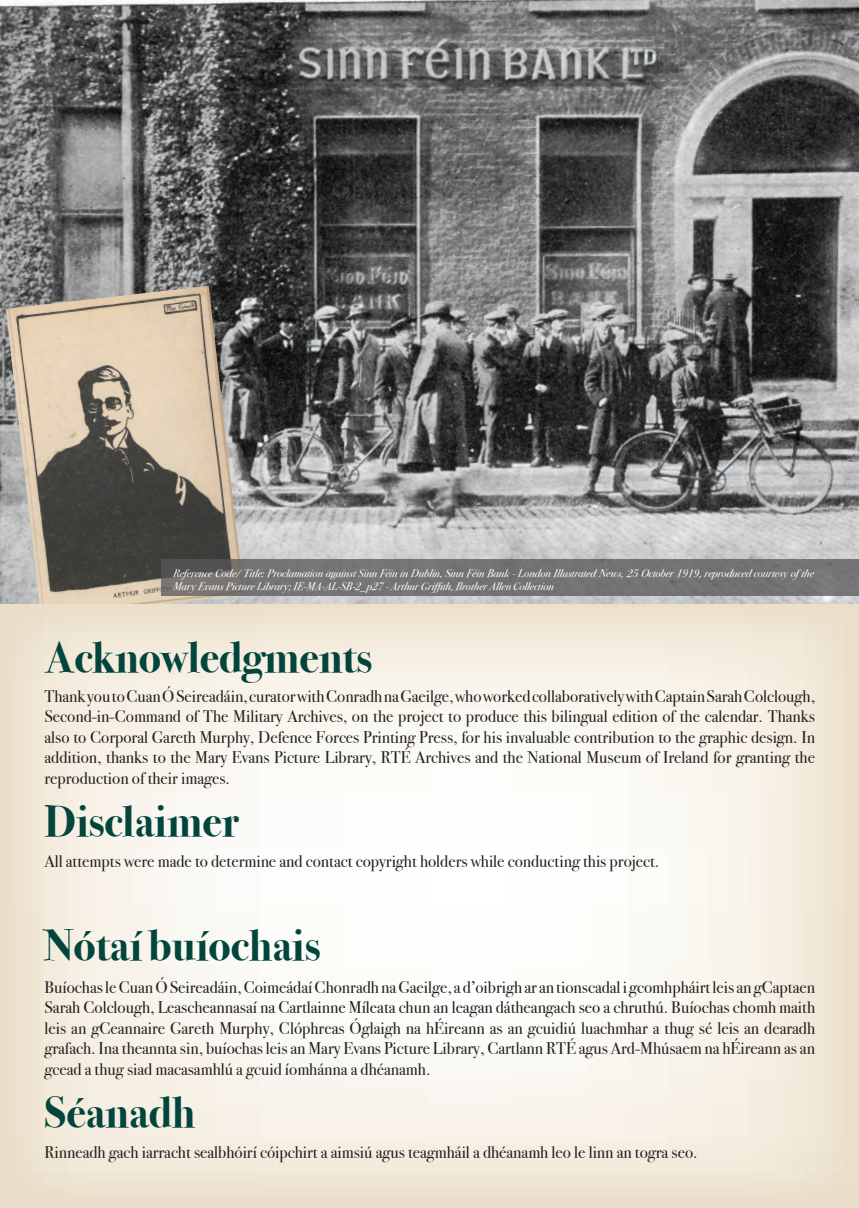
<style>
.page{position:relative;width:859px;height:1208px;background:#fff}
.page>*{position:absolute;margin:0;border:0;box-sizing:border-box;transform-origin:0 0}
.t1{font:700 44px "Bodoni Svty Two ITCTT";color:#01453c}
.t2{font:17px/20.4px "Bodoni Svty Two ITCTT";color:#231f20;text-align:justify}
.t3{font:italic 11px/13.2px "Bodoni Svty Two ITCTT";color:#fff}
</style>
<div class="page">
<img style="left:0;top:0;width:859px;height:604px">
<img style="left:6px;top:286px;width:238px;height:318px">
<div style="left:162px;top:559px;width:697px;height:37px;background:#737475"></div>
<svg style="left:0;top:604px;width:859px;height:604px"></svg>
<p class="t3" style="left:173px;top:566px;width:642px">Reference Code/ Title: Proclamation against Sinn Féin in Dublin, Sinn Féin Bank - London Illustrated News, 25 October 1919, reproduced courtesy of the<br>Mary Evans Picture Library; IE-MA-AL-SB-2_p27 - Arthur Griffith, Brother Allen Collection</p>
<p class="t1" style="left:45px;top:620px;width:329px">Acknowledgments</p>
<p class="t2" style="left:45px;top:684px;width:772px">Thank you to Cuan Ó Seireadáin, curator with Conradh na Gaeilge, who worked collaboratively with Captain Sarah Colclough, Second-in-Command of The Military Archives, on the project to produce this bilingual edition of the calendar. Thanks also to Corporal Gareth Murphy, Defence Forces Printing Press, for his invaluable contribution to the graphic design. In addition, thanks to the Mary Evans Picture Library, RTÉ Archives and the National Museum of Ireland for granting the reproduction of their images.</p>
<p class="t1" style="left:45px;top:785px;width:196px">Disclaimer</p>
<p class="t2" style="left:45px;top:849px;width:616px">All attempts were made to determine and contact copyright holders while conducting this project.</p>
<p class="t1" style="left:45px;top:909px;width:277px">Nótaí buíochais</p>
<p class="t2" style="left:45px;top:975px;width:772px">Buíochas le Cuan Ó Seireadáin, Coimeádaí Chonradh na Gaeilge, a d’oibrigh ar an tionscadal i gcomhpháirt leis an gCaptaen Sarah Colclough, Leascheannasaí na Cartlainne Míleata chun an leagan dátheangach seo a chruthú. Buíochas chomh maith leis an gCeannaire Gareth Murphy, Clóphreas Óglaigh na hÉireann as an gcuidiú luachmhar a thug sé leis an dearadh grafach. Ina theannta sin, buíochas leis an Mary Evans Picture Library, Cartlann RTÉ agus Ard-Mhúsaem na hÉireann as an gcead a thug siad macasamhlú a gcuid íomhánna a dhéanamh.</p>
<p class="t1" style="left:45px;top:1076px;width:152px">Séanadh</p>
<p class="t2" style="left:45px;top:1140px;width:655px">Rinneadh gach iarracht sealbhóirí cóipchirt a aimsiú agus teagmháil a dhéanamh leo le linn an togra seo.</p>
</div>
